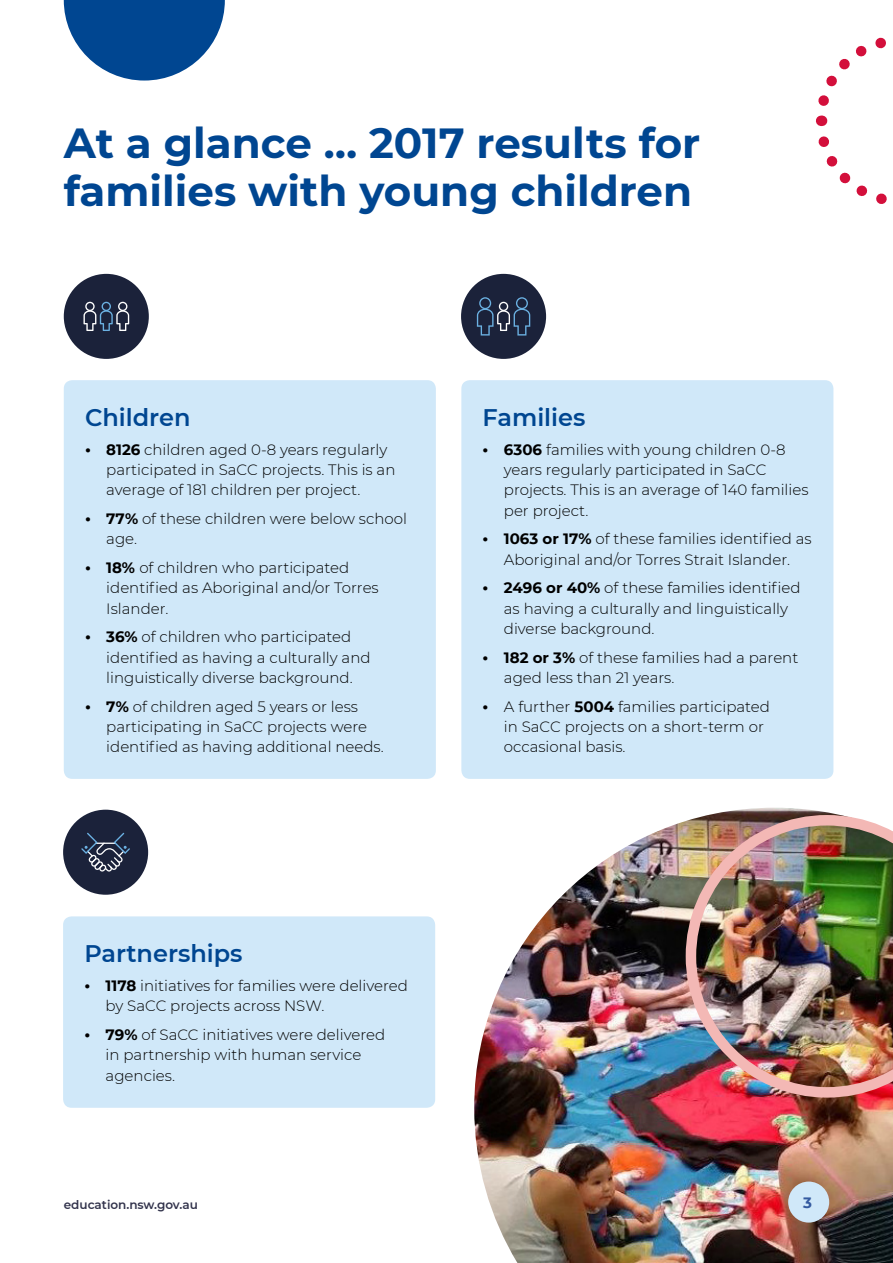
<style>
.page{position:relative;width:893px;height:1263px;background:#fff}
.page>*{position:absolute;margin:0;border:0;box-sizing:border-box;transform-origin:0 0}
.t1{font:700 42px/48px "Montserrat";color:#004691}
.t2{font:600 24px "Montserrat";color:#004691}
.t3{font:300 15px/20.2px "Montserrat";color:#000}
.t4{font:700 15px "Montserrat";color:#345aa0}
.t5{font:600 12px "Montserrat";color:#32334c}
.s1{font-weight:700;font-size:16.5px}
.s2{font-weight:700}
</style>
<div class="page">
<div style="left:461px;top:380px;width:372px;height:399px;background:#d0e8f9;border-radius:9px"></div>
<div style="left:63px;top:916px;width:372px;height:192px;background:#d0e8f9;border-radius:9px"></div>
<div style="left:64px;top:380px;width:372px;height:399px;background:#d0e8f9;border-radius:9px"></div>
<svg style="left:64px;top:0;width:161px;height:81px"></svg>
<svg style="left:816px;top:37px;width:71px;height:167px"></svg>
<img style="left:474px;top:808px;width:419px;height:455px">
<img style="left:686px;top:815px;width:207px;height:282px">
<div style="left:461px;top:274px;width:85px;height:85px;background:#1b223a;border-radius:50%"></div>
<svg style="left:477px;top:297px;width:53px;height:38px"></svg>
<div style="left:64px;top:274px;width:85px;height:85px;background:#1b223a;border-radius:50%"></div>
<svg style="left:83px;top:302px;width:46px;height:29px"></svg>
<div style="left:63px;top:810px;width:85px;height:85px;background:#1b223a;border-radius:50%"></div>
<svg style="left:81px;top:833px;width:49px;height:38px"></svg>
<div style="left:788px;top:1181px;width:41px;height:41px;background:#d0e8f9;border-radius:50%"></div>
<h1 class="t1" style="left:64px;top:117px;width:638px">At a glance … 2017 results for families with young children</h1>
<h2 class="t2" style="left:85px;top:401px;width:107px">Children</h2>
<p class="t3" style="left:106px;top:439px;width:291px;text-indent:-21px"><span class="s1">•</span> <span class="s2">8126</span> children aged 0-8 years regularly participated in SaCC projects. This is an average of 181 children per project.</p>
<p class="t3" style="left:106px;top:508px;width:302px;text-indent:-21px"><span class="s1">•</span> <span class="s2">77%</span> of these children were below school age.</p>
<p class="t3" style="left:106px;top:557px;width:274px;text-indent:-21px"><span class="s1">•</span> <span class="s2">18%</span> of children who participated identified as Aboriginal and/or Torres<br>Islander.</p>
<p class="t3" style="left:106px;top:626px;width:266px;text-indent:-21px"><span class="s1">•</span> <span class="s2">36%</span> of children who participated identified as having a culturally and linguistically diverse background.</p>
<p class="t3" style="left:106px;top:696px;width:279px;text-indent:-21px"><span class="s1">•</span> <span class="s2">7%</span> of children aged 5 years or less participating in SaCC projects were identified as having additional needs.</p>
<h2 class="t2" style="left:84px;top:937px;width:160px">Partnerships</h2>
<p class="t3" style="left:106px;top:975px;width:304px;text-indent:-21px"><span class="s1">•</span> <span class="s2">1178</span> initiatives for families were delivered by SaCC projects across NSW.</p>
<p class="t3" style="left:106px;top:1024px;width:281px;text-indent:-21px"><span class="s1">•</span> <span class="s2">79%</span> of SaCC initiatives were delivered in partnership with human service agencies.</p>
<h2 class="t2" style="left:483px;top:401px;width:104px">Families</h2>
<p class="t3" style="left:504px;top:439px;width:306px;text-indent:-21px"><span class="s1">•</span> <span class="s2">6306</span> families with young children 0-8 years regularly participated in SaCC projects. This is an average of 140 families per project.</p>
<p class="t3" style="left:483px;top:528px;width:330px;text-align:center"><span class="s1">•</span> <span class="s2">1063 or 17%</span> of these families identified as<br>Aboriginal and/or Torres Strait Islander.</p>
<p class="t3" style="left:504px;top:577px;width:298px;text-indent:-21px"><span class="s1">•</span> <span class="s2">2496 or 40%</span> of these families identified as having a culturally and linguistically diverse background.</p>
<p class="t3" style="left:504px;top:647px;width:296px;text-indent:-21px"><span class="s1">•</span> <span class="s2">182 or 3%</span> of these families had a parent aged less than 21 years.</p>
<p class="t3" style="left:504px;top:696px;width:268px;text-indent:-21px"><span class="s1">•</span> A further <span class="s2">5004</span> families participated in SaCC projects on a short-term or occasional basis.</p>
<p class="t5" style="left:64px;top:1196px;width:136px">education.nsw.gov.au</p>
<p class="t4" style="left:803px;top:1192px;width:10px">3</p>
</div>
